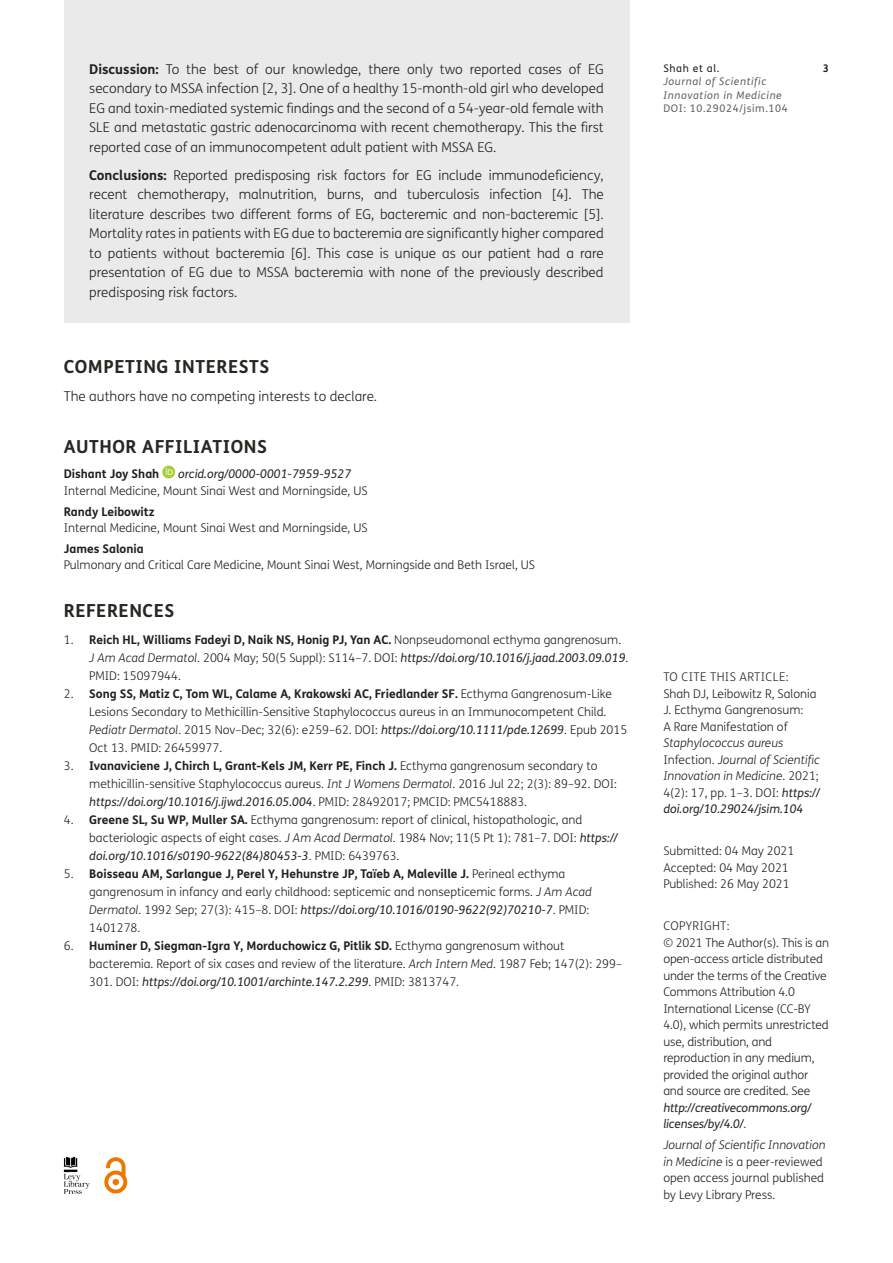
<style>
.page{position:relative;width:893px;height:1263px;background:#fff}
.page>*{position:absolute;margin:0;border:0;box-sizing:border-box;transform-origin:0 0}
.t1{font:700 18px "FS Me";letter-spacing:.03em;color:#272822}
.Abstract_Copy{font:300 13.5px/19.5px "FS Me";color:#231f20;text-align:justify}
.Body_Copy{font:300 13.5px "FS Me";color:#231f20}
.References{font:300 12px/18px "FS Me";color:#231f20}
.Meta{font:300 12px/16.5px "FS Me";letter-spacing:-.005em;color:#231f20}
.Meta-2{font:300 12px/16.5px "FS Me";color:#272822}
.Meta_Titles{font:300 12px "FS Me";letter-spacing:.03em;color:#272822}
.Meta-3{font:700 12px "FS Me";color:#231f20}
.t2{font:italic 10.5px/13.5px "FS Me";letter-spacing:.06em;color:#636366}
.t3{font:10.5px "FS Me";letter-spacing:.06em;color:#636366}
.t4{font:10.5px "FS Me";letter-spacing:.06em;color:#231f20}
.t5{font:700 10.5px "FS Me";color:#231f20}
.s1{font-weight:700}
.s2{font-weight:400;font-style:italic;color:#272822}
.s3{font-style:italic}
.s4{color:#231f20}
</style>
<div class="page">
<svg style="left:104px;top:1157px;width:23px;height:36px"></svg>
<img style="left:64px;top:1157px;width:26px;height:37px">
<svg style="left:162px;top:466px;width:13px;height:12px"></svg>
<svg style="left:166px;top:468px;width:7px;height:7px"></svg>
<div style="left:64px;top:0;width:565px;height:322px;background:#e9eae9"></div>
<p class="Abstract_Copy" style="left:89px;top:60px;width:516px"><span class="s1">Discussion:</span> To the best of our knowledge, there only two reported cases of EG secondary to MSSA infection [2, 3]. One of a healthy 15-month-old girl who developed EG and toxin-mediated systemic findings and the second of a 54-year-old female with SLE and metastatic gastric adenocarcinoma with recent chemotherapy. This the first reported case of an immunocompetent adult patient with MSSA EG.</p>
<p class="Abstract_Copy" style="left:89px;top:166px;width:516px"><span class="s1">Conclusions:</span> Reported predisposing risk factors for EG include immunodeficiency, recent chemotherapy, malnutrition, burns, and tuberculosis infection [4]. The literature describes two different forms of EG, bacteremic and non-bacteremic [5].<br>Mortality rates in patients with EG due to bacteremia are significantly higher compared to patients without bacteremia [6]. This case is unique as our patient had a rare presentation of EG due to MSSA bacteremia with none of the previously described predisposing risk factors.</p>
<h1 class="t1" style="left:64px;top:356px;width:207px">COMPETING INTERESTS</h1>
<p class="Body_Copy" style="left:64px;top:389px;width:315px">The authors have no competing interests to declare.</p>
<h1 class="t1" style="left:64px;top:436px;width:205px">AUTHOR AFFILIATIONS</h1>
<p class="Meta-3" style="left:64px;top:467px;width:97px">Dishant Joy Shah</p>
<p class="Meta" style="left:64px;top:466px;width:305px;text-indent:114px"><span class="s2">orcid.org/0000-0001-7959-9527<br></span>Internal Medicine, Mount Sinai West and Morningside, US</p>
<p class="Meta" style="left:64px;top:504px;width:305px"><span class="s1">Randy Leibowitz<br></span>Internal Medicine, Mount Sinai West and Morningside, US</p>
<p class="Meta" style="left:64px;top:541px;width:473px"><span class="s1">James Salonia<br></span>Pulmonary and Critical Care Medicine, Mount Sinai West, Morningside and Beth Israel, US</p>
<h1 class="t1" style="left:64px;top:600px;width:112px">REFERENCES</h1>
<p class="References" style="left:89px;top:631px;width:541px;text-indent:-26px">1. <span class="s1">Reich HL, Williams Fadeyi D, Naik NS, Honig PJ, Yan AC.</span> Nonpseudomonal ecthyma gangrenosum.<br><span class="s3">J Am Acad Dermatol</span>. 2004 May; 50(5 Suppl): S114–7. DOI: <span class="s2">https://doi.org/10.1016/j.jaad.2003.09.019</span>.<br>PMID: 15097944.</p>
<p class="References" style="left:89px;top:685px;width:539px;text-indent:-26px">2. <span class="s1">Song SS, Matiz C, Tom WL, Calame A, Krakowski AC, Friedlander SF.</span> Ecthyma Gangrenosum-Like Lesions Secondary to Methicillin-Sensitive Staphylococcus aureus in an Immunocompetent Child.<br><span class="s3">Pediatr Dermatol</span>. 2015 Nov–Dec; 32(6): e259–62. DOI: <span class="s2">https://doi.org/10.1111/pde.12699</span>. Epub 2015<br>Oct 13. PMID: 26459977.</p>
<p class="References" style="left:89px;top:757px;width:529px;text-indent:-26px">3. <span class="s1">Ivanaviciene J, Chirch L, Grant-Kels JM, Kerr PE, Finch J.</span> Ecthyma gangrenosum secondary to methicillin-sensitive Staphylococcus aureus. <span class="s3">Int J Womens Dermatol</span>. 2016 Jul 22; 2(3): 89–92. DOI: <span class="s2">https://doi.org/10.1016/j.ijwd.2016.05.004</span>. PMID: 28492017; PMCID: PMC5418883.</p>
<p class="References" style="left:89px;top:811px;width:530px;text-indent:-26px">4. <span class="s1">Greene SL, Su WP, Muller SA.</span> Ecthyma gangrenosum: report of clinical, histopathologic, and bacteriologic aspects of eight cases. <span class="s3">J Am Acad Dermatol</span>. 1984 Nov; 11(5 Pt 1): 781–7. DOI: <span class="s2">https:// doi.org/10.1016/s0190-9622(84)80453-3</span>. PMID: 6439763.</p>
<p class="References" style="left:89px;top:865px;width:504px;text-indent:-26px">5. <span class="s1">Boisseau AM, Sarlangue J, Perel Y, Hehunstre JP, Taïeb A, Maleville J.</span> Perineal ecthyma gangrenosum in infancy and early childhood: septicemic and nonsepticemic forms. <span class="s3">J Am Acad Dermatol</span>. 1992 Sep; 27(3): 415–8. DOI: <span class="s2">https://doi.org/10.1016/0190-9622(92)70210-7</span>. PMID:<br>1401278.</p>
<p class="References" style="left:89px;top:937px;width:534px;text-indent:-26px">6. <span class="s1">Huminer D, Siegman-Igra Y, Morduchowicz G, Pitlik SD.</span> Ecthyma gangrenosum without bacteremia. Report of six cases and review of the literature. <span class="s3">Arch Intern Med</span>. 1987 Feb; 147(2): 299–<br>301. DOI: <span class="s2">https://doi.org/10.1001/archinte.147.2.299</span>. PMID: 3813747.</p>
<p class="t4" style="left:663px;top:62px;width:57px">Shah et al.</p>
<p class="t5" style="left:823px;top:61px;width:8px">3</p>
<p class="t2" style="left:663px;top:75px;width:120px">Journal of Scientific<br>Innovation in Medicine</p>
<p class="t3" style="left:663px;top:102px;width:126px">DOI: 10.29024/jsim.104</p>
<p class="Meta_Titles" style="left:663px;top:670px;width:127px">TO CITE THIS ARTICLE:</p>
<p class="Meta" style="left:663px;top:686px;width:158px">Shah DJ, Leibowitz R, Salonia<br>J. Ecthyma Gangrenosum:<br>A Rare Manifestation of<br><span class="s3">Staphylococcus aureus<br></span>Infection. <span class="s3">Journal of Scientific<br>Innovation in Medicine</span>. 2021;<br>4(2): 17, pp. 1–3. DOI: <span class="s2">https:// doi.org/10.29024/jsim.104</span></p>
<p class="Meta-2" style="left:663px;top:843px;width:132px">Submitted: <span class="s4">04 May 2021<br></span>Accepted: <span class="s4">04 May 2021<br></span>Published: <span class="s4">26 May 2021</span></p>
<p class="Meta_Titles" style="left:663px;top:919px;width:68px">COPYRIGHT:</p>
<p class="Meta" style="left:663px;top:935px;width:167px">© 2021 The Author(s). This is an open-access article distributed under the terms of the Creative<br>Commons Attribution 4.0<br>International License (CC-BY<br>4.0), which permits unrestricted use, distribution, and reproduction in any medium, provided the original author and source are credited. See <span class="s2">http://creativecommons.org/ licenses/by/4.0/</span>.</p>
<p class="Meta" style="left:663px;top:1137px;width:164px"><span class="s3">Journal of Scientific Innovation in Medicine</span> is a peer-reviewed open access journal published by Levy Library Press.</p>
</div>
